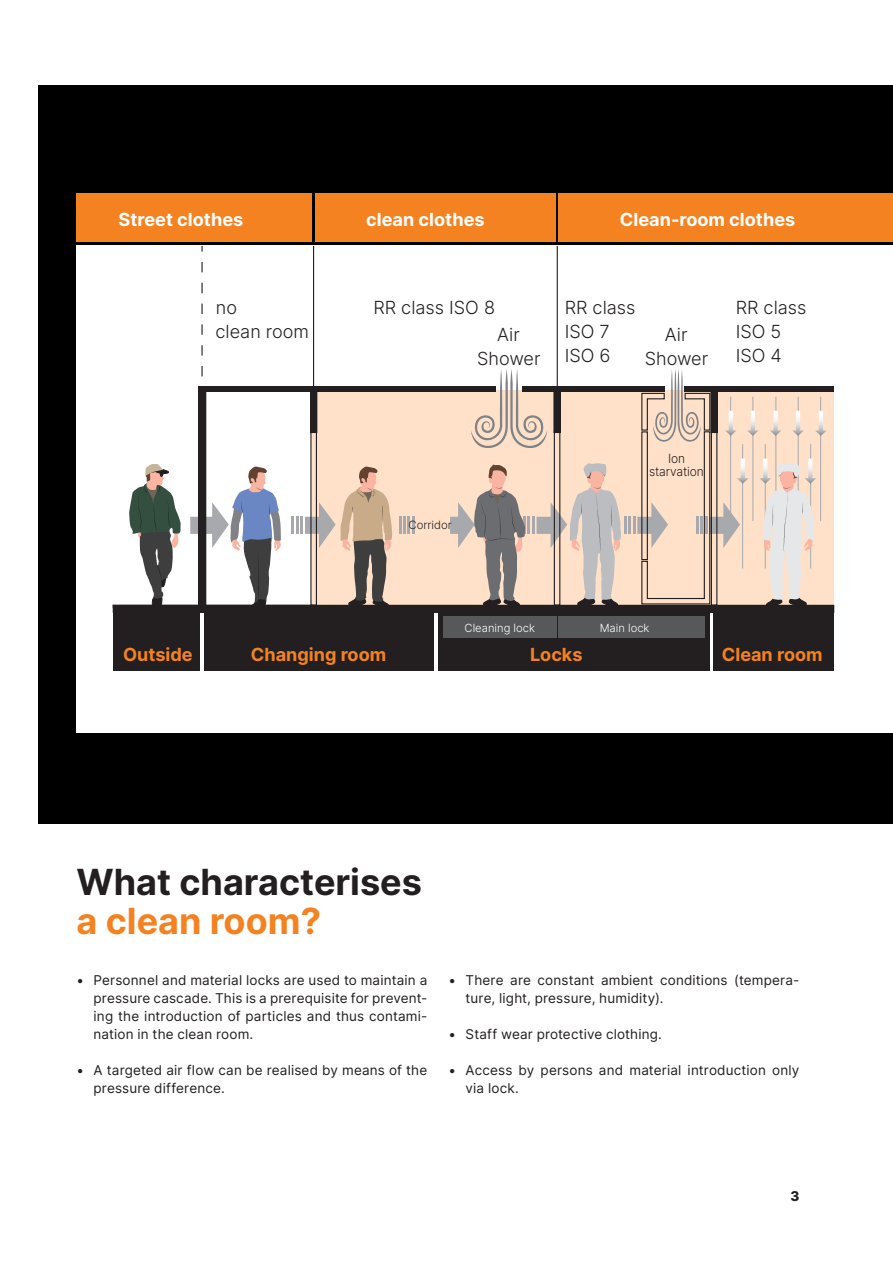
<style>
.page{position:relative;width:893px;height:1263px;background:#fff}
.page>*{position:absolute;margin:0;border:0;box-sizing:border-box;transform-origin:0 0}
.t1{font:700 36px "Inter";color:#231f20}
.t2{font:700 36px "Inter";color:#f58220}
.t3{font:300 18px/24px "Inter";color:#231f20}
.t4{font:700 18px "Inter";color:#fff}
.t5{font:700 18px "Inter";color:#f58220}
.t6{font:13.5px/18px "Inter";letter-spacing:.01em;color:#231f20}
.t7{font:800 13.5px "Inter";color:#231f20}
.t8{font:300 12.6px/13.5px "Inter";letter-spacing:-.01em;color:#231f20;text-align:center;scale:.95 1}
.t9{font:300 11.4px "Inter";color:#231f20}
.t10{font:300 11.25px "Inter";color:#fff}
</style>
<div class="page">
<div style="left:38px;top:85px;width:855px;height:738px;background:#000"></div>
<div style="left:77px;top:245px;width:816px;height:488px;background:#fff"></div>
<div style="left:77px;top:193px;width:235px;height:48px;background:#f58220"></div>
<div style="left:113px;top:609px;width:87px;height:62px;background:#231f20"></div>
<div style="left:204px;top:611px;width:230px;height:60px;background:#231f20"></div>
<div style="left:438px;top:611px;width:271px;height:60px;background:#231f20"></div>
<div style="left:443px;top:616px;width:113px;height:22px;background:#57585a"></div>
<div style="left:713px;top:611px;width:121px;height:60px;background:#231f20"></div>
<div style="left:315px;top:193px;width:241px;height:48px;background:#f58220"></div>
<div style="left:558px;top:193px;width:335px;height:48px;background:#f58220"></div>
<div style="left:558px;top:616px;width:146px;height:22px;background:#57585a"></div>
<div style="left:312px;top:390px;width:249px;height:220px;background:#fee1c8"></div>
<div style="left:558px;top:390px;width:153px;height:221px;background:#fee1c8"></div>
<div style="left:712px;top:390px;width:122px;height:221px;background:#fee1c8"></div>
<div style="left:113px;top:605px;width:721px;height:7px;background:#231f20"></div>
<div style="left:311px;top:391px;width:6px;height:41px;background:#231f20"></div>
<div style="left:310px;top:391px;width:7px;height:42px;border:1px solid #231f20"></div>
<div style="left:554px;top:391px;width:6px;height:41px;background:#231f20"></div>
<div style="left:198px;top:387px;width:298px;height:5px;background:#231f20"></div>
<div style="left:522px;top:387px;width:143px;height:5px;background:#231f20"></div>
<div style="left:685px;top:387px;width:149px;height:5px;background:#231f20"></div>
<hr style="left:313px;top:246px;width:1px;height:146px;background:#231f20">
<svg style="left:201px;top:246px;width:2px;height:6px"></svg>
<svg style="left:201px;top:262px;width:2px;height:125px"></svg>
<hr style="left:557px;top:246px;width:1px;height:148px;background:#231f20">
<hr style="left:300px;top:517px;width:3px;height:17px;background:#a8a9ad">
<hr style="left:296px;top:517px;width:3px;height:17px;background:#a8a9ad">
<svg style="left:292px;top:517px;width:2px;height:17px"></svg>
<hr style="left:628px;top:517px;width:3px;height:17px;background:#a8a9ad">
<svg style="left:408px;top:517px;width:6px;height:17px"></svg>
<hr style="left:403px;top:517px;width:3px;height:17px;background:#a8a9ad">
<svg style="left:399px;top:517px;width:2px;height:17px"></svg>
<svg style="left:450px;top:463px;width:176px;height:142px"></svg>
<svg style="left:305px;top:466px;width:87px;height:139px"></svg>
<svg style="left:190px;top:466px;width:91px;height:139px"></svg>
<svg style="left:129px;top:464px;width:52px;height:141px"></svg>
<div style="left:199px;top:389px;width:7px;height:218px;background:#231f20"></div>
<div style="left:198px;top:388px;width:8px;height:219px;border:1px solid #231f20"></div>
<div style="left:310px;top:431px;width:7px;height:175px;border:1px solid #231f20"></div>
<div style="left:554px;top:431px;width:6px;height:175px;border:1px solid #231f20"></div>
<svg style="left:471px;top:369px;width:76px;height:79px"></svg>
<svg style="left:633px;top:369px;width:194px;height:236px"></svg>
<h2 class="t4" style="left:119px;top:206px;width:126px">Street clothes</h2>
<h2 class="t4" style="left:366px;top:206px;width:120px">clean clothes</h2>
<h2 class="t4" style="left:620px;top:206px;width:177px">Clean-room clothes</h2>
<h2 class="t3" style="left:216px;top:295px;width:95px">no<br>clean room</h2>
<h2 class="t3" style="left:373px;top:295px;width:123px">RR class ISO 8</h2>
<h2 class="t3" style="left:565px;top:295px;width:72px">RR class<br>ISO 7<br>ISO 6</h2>
<h2 class="t3" style="left:736px;top:295px;width:72px">RR class<br>ISO 5<br>ISO 4</h2>
<h2 class="t3" style="left:477px;top:322px;width:65px;text-align:center">Air<br>Shower</h2>
<h2 class="t3" style="left:645px;top:322px;width:65px;text-align:center">Air<br>Shower</h2>
<p class="t9" style="left:408px;top:517px;width:45px">Corridor</p>
<p class="t8" style="left:649px;top:451px;width:59px">Ion starvation</p>
<h2 class="t5" style="left:123px;top:641px;width:71px">Outside</h2>
<p class="t10" style="left:464px;top:620px;width:72px">Cleaning lock</p>
<p class="t10" style="left:600px;top:620px;width:51px">Main lock</p>
<h2 class="t5" style="left:251px;top:641px;width:137px">Changing room</h2>
<h2 class="t5" style="left:530px;top:641px;width:54px">Locks</h2>
<h2 class="t5" style="left:722px;top:641px;width:102px">Clean room</h2>
<h1 class="t1" style="left:77px;top:856px;width:347px">What characterises</h1>
<h1 class="t2" style="left:77px;top:895px;width:246px">a clean room?</h1>
<p class="t6" style="left:94px;top:971px;width:335px;text-align:justify;text-indent:-17px">• Personnel and material locks are used to maintain a pressure cascade. This is a prerequisite for prevent&shy;ing the introduction of particles and thus contami&shy;nation in the clean room.</p>
<p class="t6" style="left:94px;top:1061px;width:335px;text-indent:-17px">• A targeted air flow can be realised by means of the pressure difference.</p>
<p class="t6" style="left:466px;top:971px;width:335px;text-indent:-17px">• There are constant ambient conditions (tempera&shy;ture, light, pressure, humidity).</p>
<p class="t6" style="left:449px;top:1025px;width:215px">• Staff wear protective clothing.</p>
<p class="t6" style="left:466px;top:1061px;width:335px;text-indent:-17px">• Access by persons and material introduction only via lock.</p>
<p class="t7" style="left:790px;top:1186px;width:11px">3</p>
</div>
